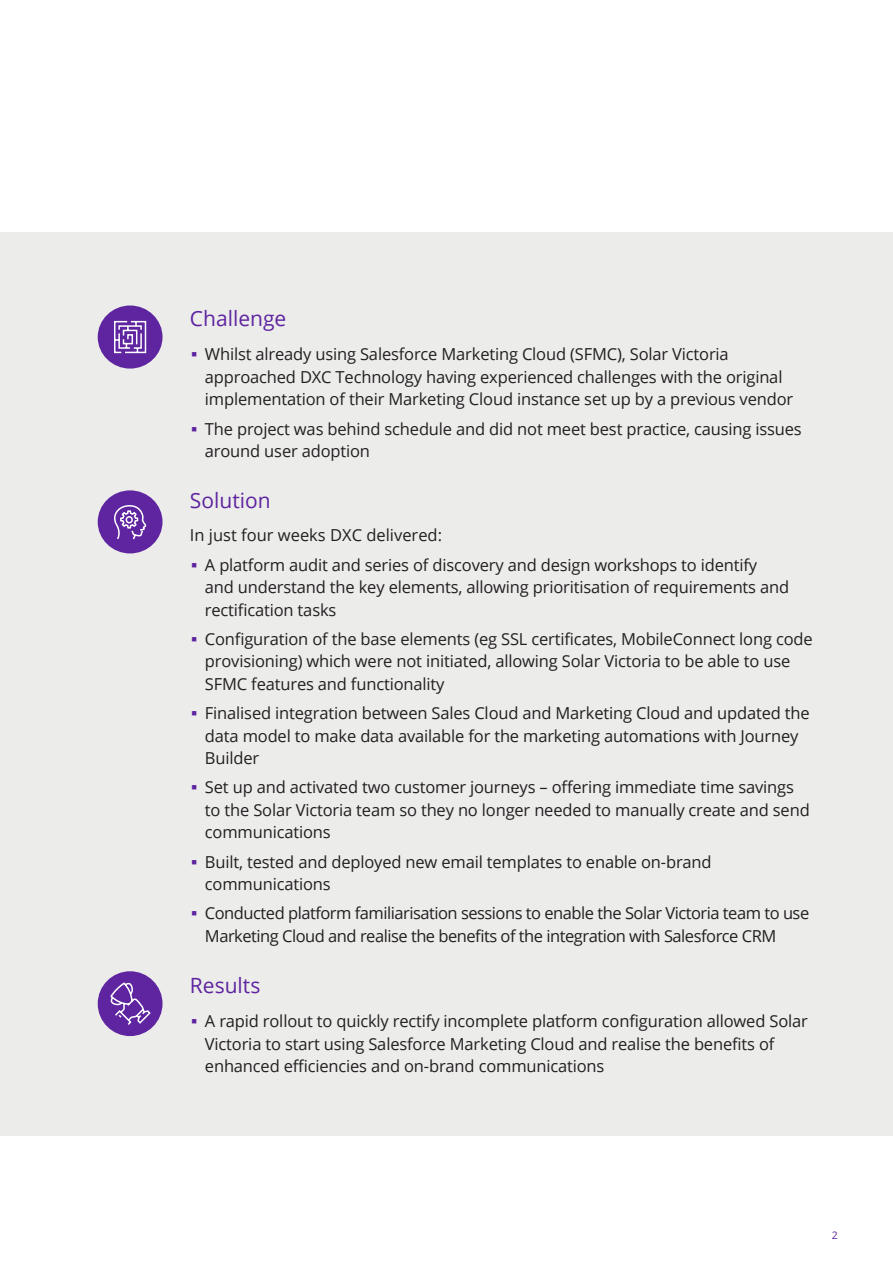
<style>
.page{position:relative;width:893px;height:1263px;background:#fff}
.page>*{position:absolute;margin:0;border:0;box-sizing:border-box;transform-origin:0 0}
.t1{font:21px "Open Sans";color:#5f249f}
.t2{font:16.5px/22.5px "Open Sans";letter-spacing:-.01em;color:#231f20}
.t3{font:16.5px/22.5px "Open Sans";letter-spacing:-.03em;color:#231f20}
.Page_number{font:10.5px "Open Sans";color:#5f249f}
</style>
<div class="page">
<div style="left:0;top:232px;width:893px;height:903px;background:#ececeb"></div>
<div style="left:98px;top:971px;width:65px;height:65px;background:#5f249f;border-radius:50%"></div>
<svg style="left:110px;top:982px;width:41px;height:43px"></svg>
<div style="left:98px;top:490px;width:65px;height:63px;background:#5f249f;border-radius:50%"></div>
<svg style="left:114px;top:505px;width:33px;height:35px"></svg>
<div style="left:98px;top:305px;width:65px;height:64px;background:#5f249f;border-radius:50%"></div>
<svg style="left:114px;top:320px;width:33px;height:34px"></svg>
<p class="t1" style="left:190px;top:304px;width:98px">Challenge</p>
<p class="t2" style="left:205px;top:343px;width:590px">Whilst already using Salesforce Marketing Cloud (SFMC), Solar Victoria approached DXC Technology having experienced challenges with the original implementation of their Marketing Cloud instance set up by a previous vendor</p>
<p class="t2" style="left:205px;top:417px;width:598px">The project was behind schedule and did not meet best practice, causing issues around user adoption</p>
<p class="t1" style="left:190px;top:486px;width:82px">Solution</p>
<p class="t2" style="left:190px;top:524px;width:254px">In just four weeks DXC delivered:</p>
<p class="t2" style="left:205px;top:553px;width:586px">A platform audit and series of discovery and design workshops to identify and understand the key elements, allowing prioritisation of requirements and rectification tasks</p>
<p class="t2" style="left:205px;top:627px;width:609px">Configuration of the base elements (eg SSL certificates, MobileConnect long code provisioning) which were not initiated, allowing Solar Victoria to be able to use<br>SFMC features and functionality</p>
<p class="t2" style="left:205px;top:701px;width:606px">Finalised integration between Sales Cloud and Marketing Cloud and updated the data model to make data available for the marketing automations with Journey<br>Builder</p>
<p class="t2" style="left:205px;top:776px;width:606px">Set up and activated two customer journeys – offering immediate time savings to the Solar Victoria team so they no longer needed to manually create and send communications</p>
<p class="t2" style="left:205px;top:850px;width:508px">Built, tested and deployed new email templates to enable on-brand communications</p>
<p class="t3" style="left:205px;top:902px;width:606px">Conducted platform familiarisation sessions to enable the Solar Victoria team to use<br>Marketing Cloud and realise the benefits of the integration with Salesforce CRM</p>
<p class="t1" style="left:190px;top:971px;width:72px">Results</p>
<p class="t2" style="left:205px;top:1009px;width:604px">A rapid rollout to quickly rectify incomplete platform configuration allowed Solar<br>Victoria to start using Salesforce Marketing Cloud and realise the benefits of enhanced efficiencies and on-brand communications</p>
<p class="Page_number" style="left:832px;top:1228px;width:8px">2</p>
</div>
